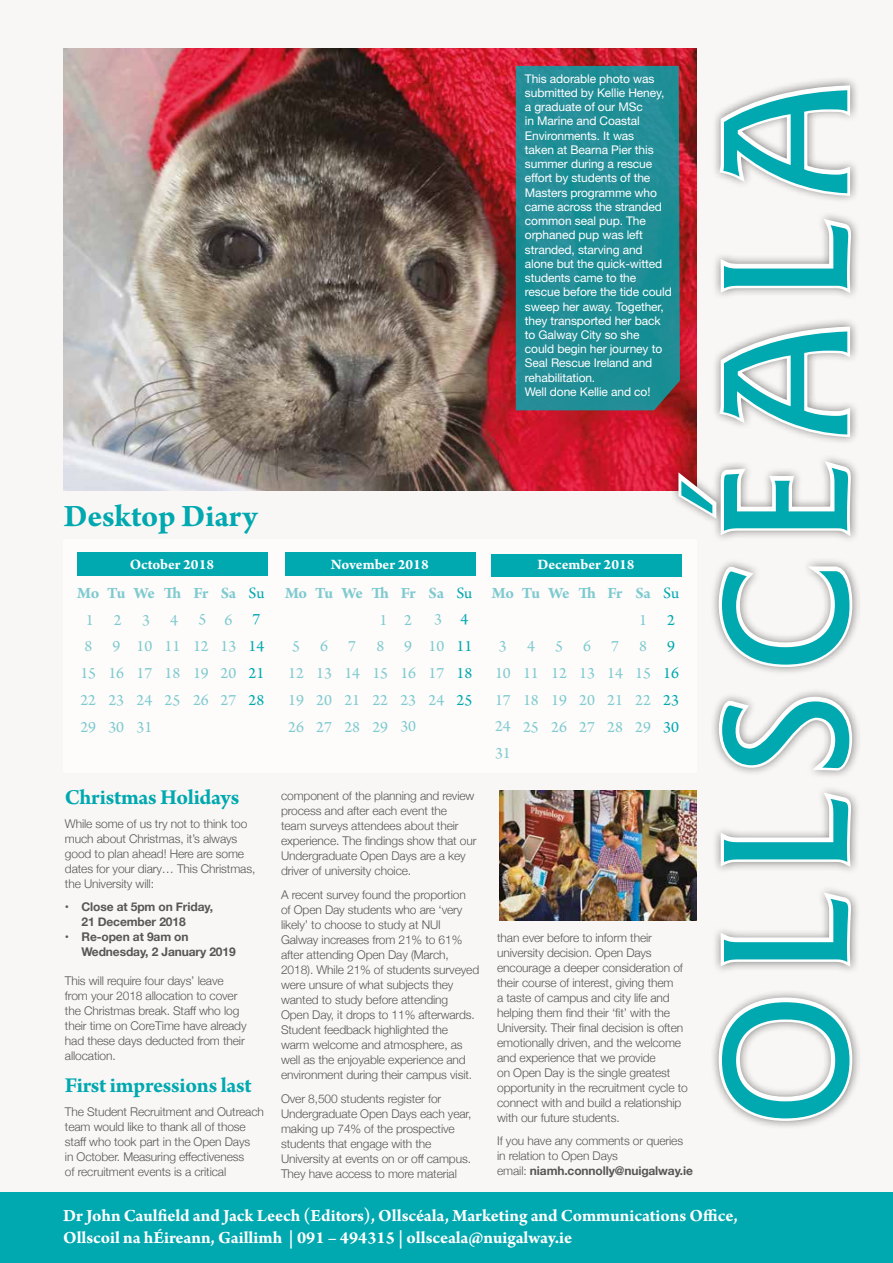
<style>
.page{position:relative;width:893px;height:1263px;background:#fff}
.page>*{position:absolute;margin:0;border:0;box-sizing:border-box;transform-origin:0 0}
.t1{font:500 178.8px "Goudy Sans IT Cby BT";letter-spacing:.105em;color:#00a8b0}
.t2{font:700 33px "Arno Pro";letter-spacing:-.005em;color:#00a8b0}
.t3{font:700 22.5px "Arno Pro";letter-spacing:-.015em;color:#00a8b0}
.t4{font:700 18px/21.6px "Arno Pro";letter-spacing:-.005em;color:#fff}
.t5{font:16.65px/26.7px "Arno Pro";color:#7fcacf}
.t6{font:700 16.65px "Arno Pro";letter-spacing:-.035em;color:#7fcacf}
.t7{font:16.65px/26.7px "Arno Pro";color:#00a8b0}
.t8{font:700 15.15px "Arno Pro";color:#fff}
.t9{font:300 12px/15px "Helvetica Neue";letter-spacing:-.01em;color:#575756}
.t10{font:12px/14.2px "Helvetica Neue";letter-spacing:-.01em;color:#fff}
.t11{font:700 12px/15px "Helvetica Neue";letter-spacing:-.01em;color:#575756}
.s1{font-weight:700}
</style>
<div class="page">
<div style="left:0;top:0;width:893px;height:1242px;background:#f9f7f5"></div>
<div style="left:0;top:1193px;width:893px;height:70px;background:#00a8b0"></div>
<img style="left:64px;top:49px;width:632px;height:441px">
<svg style="left:516px;top:66px;width:164px;height:344px;background:#208d96"></svg>
<div style="left:669px;top:76px;width:193px;height:1054px;background:#000;opacity:.5"></div>
<svg style="left:715px;top:994px;width:141px;height:130px"></svg>
<svg style="left:717px;top:887px;width:138px;height:86px"></svg>
<svg style="left:717px;top:787px;width:138px;height:86px"></svg>
<svg style="left:714px;top:693px;width:143px;height:81px"></svg>
<svg style="left:714px;top:561px;width:142px;height:110px"></svg>
<svg style="left:675px;top:456px;width:179px;height:87px"></svg>
<svg style="left:715px;top:323px;width:139px;height:118px"></svg>
<svg style="left:717px;top:214px;width:138px;height:85px"></svg>
<svg style="left:715px;top:82px;width:139px;height:118px"></svg>
<div style="left:63px;top:539px;width:633px;height:233px;background:#fff"></div>
<div style="left:77px;top:553px;width:190px;height:23px;background:#00a8b0"></div>
<div style="left:491px;top:554px;width:191px;height:22px;background:#00a8b0"></div>
<div style="left:285px;top:553px;width:190px;height:23px;background:#00a8b0"></div>
<img style="left:500px;top:791px;width:196px;height:130px">
<p class="t10" style="left:525px;top:71px;width:148px">This adorable photo was submitted by Kellie Heney, a graduate of our MSc<br>in Marine and Coastal<br>Environments. It was<br>taken at Bearna Pier this summer during a rescue effort by students of the<br>Masters programme who came across the stranded common seal pup. The orphaned pup was left stranded, starving and alone but the quick-witted students came to the rescue before the tide could sweep her away. Together, they transported her back to Galway City so she<br>could begin her journey to<br>Seal Rescue Ireland and rehabilitation.<br>Well done Kellie and co!</p>
<h1 class="t1" style="left:676px;top:1126px;width:1048px;rotate:-90deg">OLLSCÉALA</h1>
<h2 class="t2" style="left:64px;top:497px;width:195px">Desktop Diary</h2>
<p class="t8" style="left:130px;top:555px;width:86px">October 2018</p>
<p class="t8" style="left:331px;top:555px;width:99px">November 2018</p>
<h3 class="t6" style="left:315px;top:583px;width:20px">Tu</h3>
<p class="t8" style="left:538px;top:555px;width:98px">December 2018</p>
<h3 class="t6" style="left:164px;top:583px;width:19px">Th</h3>
<h3 class="t5" style="left:165px;top:607px;width:17px;text-align:center">4<br>11<br>18<br>25</h3>
<h3 class="t6" style="left:372px;top:583px;width:19px">Th</h3>
<h3 class="t5" style="left:372px;top:607px;width:17px;text-align:center">1<br>8<br>15<br>22<br>29</h3>
<h3 class="t6" style="left:578px;top:583px;width:19px">Th</h3>
<h3 class="t7" style="left:456px;top:580px;width:17px">Su<br>4<br>11<br>18<br>25</h3>
<h3 class="t7" style="left:249px;top:580px;width:17px">Su<br>7<br>14<br>21<br>28</h3>
<h3 class="t6" style="left:492px;top:583px;width:24px">Mo</h3>
<h3 class="t7" style="left:663px;top:580px;width:17px">Su<br>2<br>9<br>16<br>23<br>30</h3>
<h3 class="t6" style="left:429px;top:583px;width:17px">Sa</h3>
<h3 class="t5" style="left:428px;top:607px;width:17px;text-align:center">3<br>10<br>17<br>24</h3>
<h3 class="t6" style="left:221px;top:583px;width:17px">Sa</h3>
<h3 class="t5" style="left:221px;top:607px;width:17px">6<br>13<br>20<br>27</h3>
<h3 class="t6" style="left:635px;top:583px;width:17px">Sa</h3>
<h3 class="t5" style="left:635px;top:607px;width:17px">1<br>8<br>15<br>22<br>29</h3>
<h3 class="t6" style="left:107px;top:583px;width:20px">Tu</h3>
<h3 class="t5" style="left:108px;top:607px;width:17px;text-align:center">2<br>9<br>16<br>23<br>30</h3>
<h3 class="t6" style="left:522px;top:583px;width:20px">Tu</h3>
<h3 class="t6" style="left:193px;top:583px;width:16px">Fr</h3>
<h3 class="t5" style="left:193px;top:607px;width:17px;text-align:center">5<br>12<br>19<br>26</h3>
<h3 class="t6" style="left:401px;top:583px;width:16px">Fr</h3>
<h3 class="t5" style="left:400px;top:607px;width:17px">2<br>9<br>16<br>23<br>30</h3>
<h3 class="t6" style="left:608px;top:583px;width:16px">Fr</h3>
<h3 class="t6" style="left:134px;top:583px;width:23px">We</h3>
<h3 class="t5" style="left:136px;top:607px;width:17px;text-align:center">3<br>10<br>17<br>24<br>31</h3>
<h3 class="t6" style="left:342px;top:583px;width:23px">We</h3>
<h3 class="t6" style="left:548px;top:583px;width:23px">We</h3>
<h3 class="t6" style="left:77px;top:583px;width:24px">Mo</h3>
<h3 class="t5" style="left:80px;top:607px;width:17px;text-align:center">1<br>8<br>15<br>22<br>29</h3>
<h3 class="t6" style="left:285px;top:583px;width:24px">Mo</h3>
<h3 class="t5" style="left:316px;top:634px;width:17px">6<br>13<br>20<br>27</h3>
<h3 class="t5" style="left:579px;top:634px;width:17px">6<br>13<br>20<br>27</h3>
<h3 class="t5" style="left:495px;top:634px;width:17px">3<br>10<br>17<br>24<br>31</h3>
<h3 class="t5" style="left:551px;top:634px;width:17px">5<br>12<br>19<br>26</h3>
<h3 class="t5" style="left:288px;top:634px;width:17px">5<br>12<br>19<br>26</h3>
<h3 class="t5" style="left:523px;top:634px;width:17px">4<br>11<br>18<br>25</h3>
<h3 class="t5" style="left:344px;top:634px;width:17px">7<br>14<br>21<br>28</h3>
<h3 class="t5" style="left:607px;top:634px;width:17px">7<br>14<br>21<br>28</h3>
<h3 class="t3" style="left:65px;top:784px;width:176px">Christmas Holidays</h3>
<p class="t9" style="left:65px;top:815px;width:192px">While some of us try not to think too much about Christmas, it’s always good to plan ahead! Here are some dates for your diary… This Christmas, the University will:</p>
<p class="t11" style="left:81px;top:900px;width:133px;text-indent:-16px">• Close at 5pm on Friday,<br>21 December 2018</p>
<p class="t11" style="left:81px;top:930px;width:156px;text-indent:-17px">• Re-open at 9am on<br>Wednesday, 2 January 2019</p>
<p class="t9" style="left:65px;top:973px;width:183px">This will require four days’ leave from your 2018 allocation to cover the Christmas break. Staff who log their time on CoreTime have already had these days deducted from their allocation.</p>
<h3 class="t3" style="left:65px;top:1072px;width:188px">First impressions last</h3>
<p class="t9" style="left:65px;top:1103px;width:200px">The Student Recruitment and Outreach team would like to thank all of those staff who took part in the Open Days<br>in October. Measuring effectiveness<br>of recruitment events is a critical</p>
<p class="t9" style="left:281px;top:788px;width:197px">component of the planning and review process and after each event the<br>team surveys attendees about their experience. The findings show that our Undergraduate Open Days are a key driver of university choice.</p>
<p class="t9" style="left:281px;top:886px;width:200px">A recent survey found the proportion<br>of Open Day students who are ‘very likely’ to choose to study at NUI Galway increases from 21% to 61% after attending Open Day (March, 2018). While 21% of students surveyed were unsure of what subjects they wanted to study before attending Open Day, it drops to 11% afterwards.<br>Student feedback highlighted the warm welcome and atmosphere, as well as the enjoyable experience and environment during their campus visit.</p>
<p class="t9" style="left:281px;top:1090px;width:192px">Over 8,500 students register for Undergraduate Open Days each year, making up 74% of the prospective students that engage with the University at events on or off campus.<br>They have access to more material</p>
<p class="t9" style="left:497px;top:929px;width:192px">than ever before to inform their university decision. Open Days encourage a deeper consideration of their course of interest, giving them<br>a taste of campus and city life and helping them find their ‘fit’ with the University. Their final decision is often emotionally driven, and the welcome and experience that we provide<br>on Open Day is the single greatest opportunity in the recruitment cycle to connect with and build a relationship with our future students.</p>
<p class="t9" style="left:497px;top:1132px;width:197px">If you have any comments or queries in relation to Open Days<br>email: <span class="s1">niamh.connolly@nuigalway.ie</span></p>
<h3 class="t4" style="left:63px;top:1206px;width:676px">Dr John Caulfield and Jack Leech (Editors), Ollscéala, Marketing and Communications Office,<br>Ollscoil na hÉireann, Gaillimh | 091 – 494315 | ollsceala@nuigalway.ie</h3>
</div>
